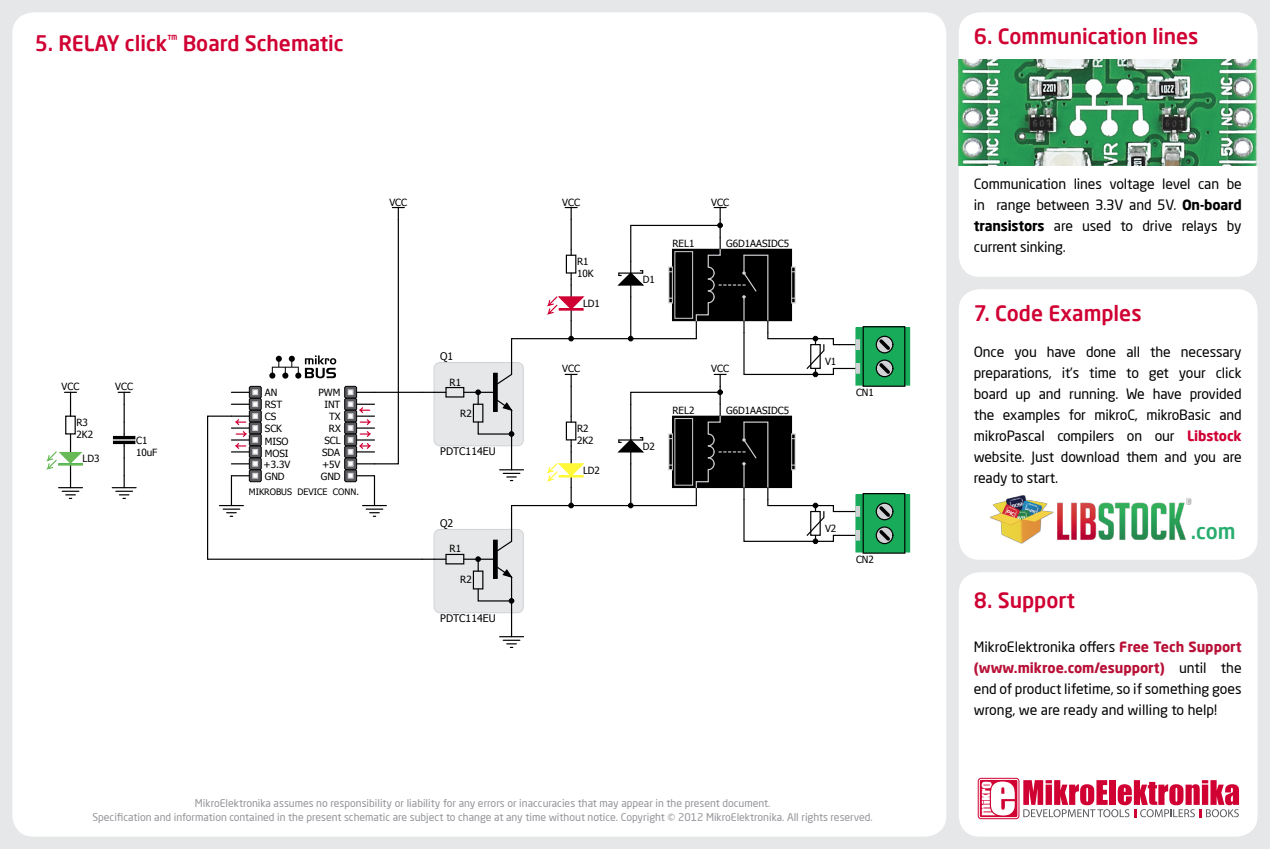
<style>
.page{position:relative;width:1270px;height:849px;background:#fff}
.page>*{position:absolute;margin:0;border:0;box-sizing:border-box;transform-origin:0 0}
.t1{font:500 21px "Neo Sans Pro";color:#d00033}
.t2{font:500 21px "Neo Sans Pro";color:#28ad6f}
.Body_Text{font:14px/21px "Neo Sans Pro";letter-spacing:-.01em;color:#000;text-align:justify}
.Body_Text-2{font:10.5px/14px "Neo Sans Pro";color:#94959a;text-align:center}
.t3{font:10.5px "Tahoma";color:#000}
.t4{font:9.8px/11.9px "Tahoma";color:#000}
.t5{font:8.92px "Tahoma";color:#000}
.s1{font-weight:700}
.s2{font-weight:700;color:#d00033}
.s3{font-weight:700;color:#b81036}
</style>
<div class="page">
<div style="left:0;top:0;width:1270px;height:848px;background:#e6e7e8"></div>
<div style="left:959px;top:12px;width:299px;height:265px;background:#fff;border-radius:21px"></div>
<div style="left:959px;top:289px;width:299px;height:270px;background:#fff;border-radius:21px"></div>
<div style="left:12px;top:12px;width:934px;height:824px;background:#fff;border-radius:21px"></div>
<div style="left:959px;top:572px;width:299px;height:264px;background:#fff;border-radius:21px"></div>
<svg style="left:978px;top:777px;width:41px;height:42px"></svg>
<svg style="left:979px;top:778px;width:260px;height:40px"></svg>
<img style="left:990px;top:495px;width:202px;height:49px">
<div style="left:905px;top:328px;width:5px;height:57px;background:#17ab5a"></div>
<div style="left:904px;top:327px;width:6px;height:58px;border:1px solid #17ab5a"></div>
<div style="left:863px;top:326px;width:42px;height:60px;background:#17ab5a"></div>
<div style="left:863px;top:326px;width:42px;height:61px;border:1px solid #000"></div>
<svg style="left:876px;top:336px;width:17px;height:17px"></svg>
<svg style="left:876px;top:360px;width:17px;height:17px"></svg>
<div style="left:905px;top:494px;width:5px;height:57px;background:#17ab5a"></div>
<div style="left:904px;top:494px;width:6px;height:58px;border:1px solid #17ab5a"></div>
<div style="left:863px;top:493px;width:42px;height:60px;background:#17ab5a"></div>
<div style="left:863px;top:493px;width:42px;height:60px;border:1px solid #000"></div>
<svg style="left:876px;top:502px;width:17px;height:18px"></svg>
<svg style="left:876px;top:526px;width:17px;height:18px"></svg>
<div style="left:58px;top:463px;width:25px;height:2px;border:1px solid #68ba57"></div>
<div style="left:65px;top:415px;width:11px;height:19px;border:1px solid #000"></div>
<svg style="left:46px;top:434px;width:36px;height:65px"></svg>
<svg style="left:65px;top:391px;width:11px;height:25px"></svg>
<div style="left:113px;top:436px;width:22px;height:2px;border:1px solid #000"></div>
<div style="left:113px;top:441px;width:22px;height:2px;border:1px solid #000"></div>
<svg style="left:112px;top:443px;width:24px;height:56px"></svg>
<svg style="left:118px;top:391px;width:12px;height:45px"></svg>
<div style="left:434px;top:529px;width:89px;height:83px;background:#e6e7e8;border-radius:6px"></div>
<div style="left:434px;top:529px;width:89px;height:83px;border:1px solid #d1d2d5;border-radius:6px"></div>
<div style="left:445px;top:553px;width:19px;height:11px;border:1px solid #000"></div>
<div style="left:473px;top:570px;width:10px;height:19px;border:1px solid #000"></div>
<hr style="left:464px;top:558px;width:31px;height:1px;background:#000">
<div style="left:434px;top:362px;width:89px;height:83px;background:#e6e7e8;border-radius:6px"></div>
<div style="left:445px;top:387px;width:19px;height:10px;border:1px solid #000"></div>
<div style="left:473px;top:403px;width:10px;height:19px;border:1px solid #000"></div>
<hr style="left:464px;top:391px;width:31px;height:2px;background:#000">
<svg style="left:476px;top:207px;width:387px;height:440px"></svg>
<svg style="left:207px;top:207px;width:239px;height:353px"></svg>
<img style="left:959px;top:59px;width:299px;height:107px">
<p class="t1" style="left:35px;top:30px;width:310px">5. RELAY click<sup>™</sup> Board Schematic</p>
<p class="t4" style="left:389px;top:195px;width:19px">VCC</p>
<p class="t4" style="left:562px;top:195px;width:19px">VCC</p>
<p class="t4" style="left:711px;top:195px;width:19px">VCC</p>
<p class="t4" style="left:672px;top:237px;width:24px">REL1</p>
<p class="t4" style="left:726px;top:237px;width:65px">G6D1AASIDC5</p>
<p class="t4" style="left:577px;top:255px;width:18px">R1<br>10K</p>
<p class="t4" style="left:643px;top:273px;width:14px">D1</p>
<p class="t4" style="left:583px;top:297px;width:18px">LD1</p>
<p class="t3" style="left:440px;top:349px;width:15px">Q1</p>
<p class="t4" style="left:562px;top:362px;width:19px">VCC</p>
<p class="t4" style="left:711px;top:362px;width:19px">VCC</p>
<p class="t4" style="left:825px;top:355px;width:13px">V1</p>
<p class="t4" style="left:62px;top:380px;width:19px">VCC</p>
<p class="t4" style="left:76px;top:416px;width:18px">R3<br>2K2</p>
<p class="t4" style="left:82px;top:451px;width:18px">LD3</p>
<p class="t4" style="left:115px;top:380px;width:19px">VCC</p>
<p class="t4" style="left:136px;top:434px;width:23px">C1<br>10uF</p>
<p class="t4" style="left:265px;top:386px;width:19px">AN<br>RST<br>CS<br>SCK</p>
<p class="t4" style="left:265px;top:447px;width:25px">MOSI</p>
<p class="t4" style="left:265px;top:435px;width:25px">MISO</p>
<p class="t4" style="left:264px;top:457px;width:28px">+3.3V<br>GND</p>
<p class="t4" style="left:318px;top:386px;width:24px;text-align:right">PWM<br>INT</p>
<p class="t4" style="left:329px;top:422px;width:13px">RX</p>
<p class="t4" style="left:329px;top:410px;width:13px">TX</p>
<p class="t4" style="left:321px;top:434px;width:21px;text-align:center">SCL<br>SDA +5V<br>GND</p>
<p class="t4" style="left:450px;top:375px;width:13px">R1</p>
<p class="t4" style="left:460px;top:406px;width:13px">R2</p>
<p class="t3" style="left:440px;top:444px;width:57px">PDTC114EU</p>
<p class="t4" style="left:577px;top:422px;width:18px">R2<br>2K2</p>
<p class="t4" style="left:583px;top:463px;width:18px">LD2</p>
<p class="t4" style="left:643px;top:440px;width:14px">D2</p>
<p class="t4" style="left:672px;top:404px;width:24px">REL2</p>
<p class="t4" style="left:726px;top:404px;width:65px">G6D1AASIDC5</p>
<p class="t4" style="left:856px;top:386px;width:19px">CN1</p>
<p class="t5" style="left:249px;top:486px;width:112px">MIKROBUS DEVICE CONN.</p>
<p class="t3" style="left:440px;top:516px;width:15px">Q2</p>
<p class="t4" style="left:825px;top:522px;width:13px">V2</p>
<p class="t4" style="left:450px;top:542px;width:13px">R1</p>
<p class="t4" style="left:856px;top:553px;width:19px">CN2</p>
<p class="t4" style="left:460px;top:573px;width:13px">R2</p>
<p class="t3" style="left:440px;top:611px;width:57px">PDTC114EU</p>
<p class="Body_Text-2" style="left:92px;top:795px;width:782px">MikroElektronika assumes no responsibility or liability for any errors or inaccuracies that may appear in the present document.<br>Specification and information contained in the present schematic are subject to change at any time without notice. Copyright © 2012 MikroElektronika. All rights reserved.</p>
<p class="t1" style="left:974px;top:23px;width:226px">6. Communication lines</p>
<p class="Body_Text" style="left:974px;top:173px;width:269px">Communication lines voltage level can be in range between 3.3V and 5V. <span class="s1">On-board transistors</span> are used to drive relays by current sinking.</p>
<p class="t1" style="left:974px;top:300px;width:169px">7. Code Examples</p>
<p class="Body_Text" style="left:974px;top:341px;width:269px">Once you have done all the necessary preparations, it’s time to get your click board up and running. We have provided the examples for mikroC, mikroBasic and mikroPascal compilers on our <span class="s2">Libstock </span>website. Just download them and you are ready to start.</p>
<p class="t2" style="left:1191px;top:518px;width:46px">.com</p>
<p class="t1" style="left:974px;top:586px;width:102px">8. Support</p>
<p class="Body_Text" style="left:974px;top:635px;width:269px">MikroElektronika offers <span class="s3">Free Tech Support (www.mikroe.com/esupport)</span> until the end of product lifetime, so if something goes wrong, we are ready and willing to help!</p>
</div>
